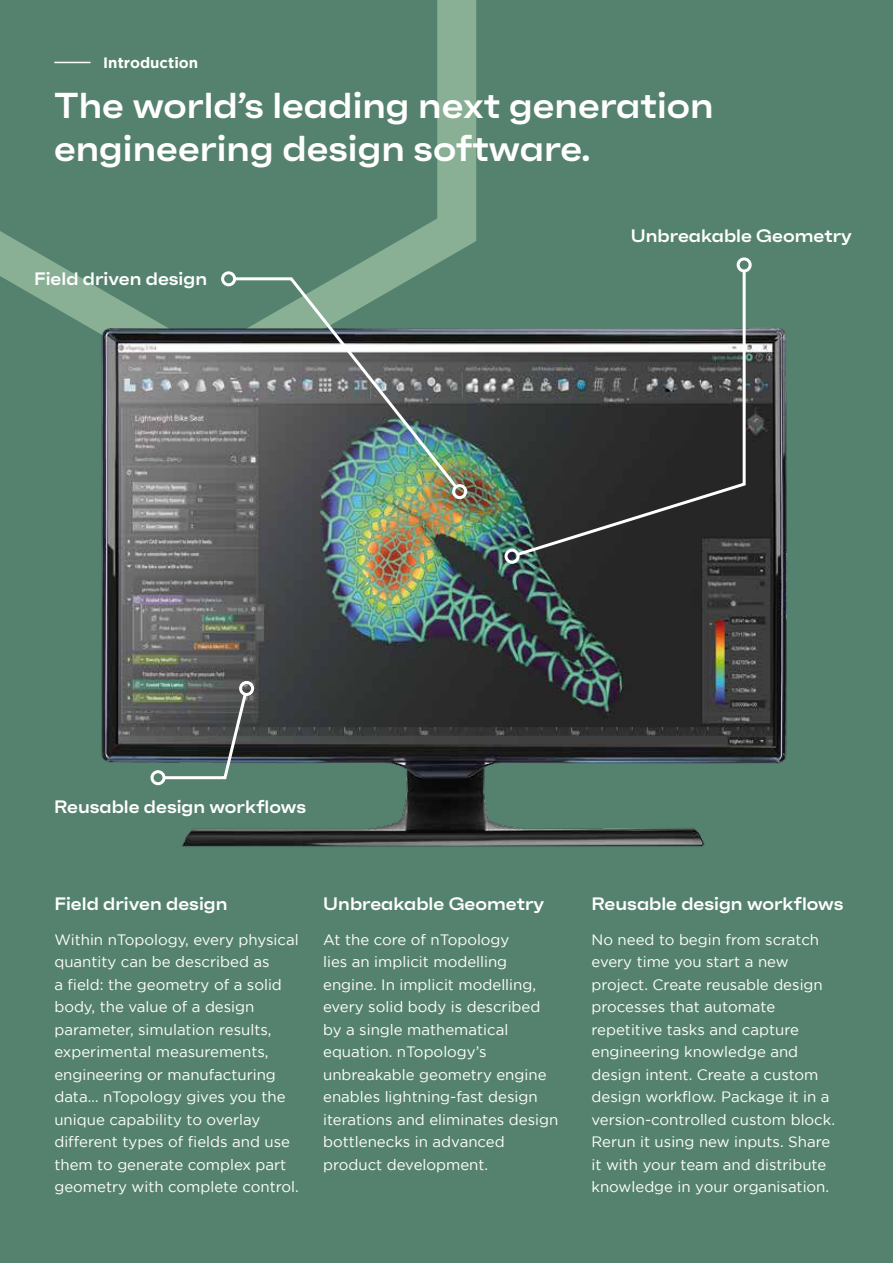
<style>
.page{position:relative;width:893px;height:1263px;background:#55826f}
.page>*{position:absolute;margin:0;border:0;box-sizing:border-box;transform-origin:0 0}
.t1{font:600 expanded 36px/43.2px "Faktum";color:#fff}
.t2{font:600 expanded 18px "Faktum";color:#fff}
.t3{font:15px/22.5px "Gotham";color:#fff}
.t4{font:700 15px "Gotham";color:#fff}
</style>
<div class="page">
<svg style="left:0;top:0;width:477px;height:307px"></svg>
<img style="left:54px;top:261px;width:733px;height:586px">
<hr style="left:54px;top:62px;width:37px;height:1px;background:#fff">
<svg style="left:161px;top:691px;width:88px;height:90px"></svg>
<div style="left:239px;top:681px;width:15px;height:15px;border:3px solid #fff;border-radius:50%"></div>
<div style="left:151px;top:770px;width:15px;height:15px;border:3px solid #fff;border-radius:50%"></div>
<svg style="left:514px;top:268px;width:233px;height:290px"></svg>
<div style="left:505px;top:549px;width:15px;height:15px;border:3px solid #fff;border-radius:50%"></div>
<div style="left:737px;top:257px;width:15px;height:15px;border:3px solid #fff;border-radius:50%"></div>
<img style="left:232px;top:276px;width:228px;height:215px">
<div style="left:452px;top:484px;width:15px;height:15px;border:3px solid #fff;border-radius:50%"></div>
<div style="left:221px;top:271px;width:15px;height:15px;border:3px solid #fff;border-radius:50%"></div>
<p class="t4" style="left:103px;top:57px;width:96px">Introduction</p>
<h1 class="t1" style="left:54px;top:86px;width:661px">The world’s leading next generation engineering design software.</h1>
<p class="t2" style="left:34px;top:271px;width:175px">Field driven design</p>
<p class="t2" style="left:631px;top:229px;width:223px">Unbreakable Geometry</p>
<p class="t2" style="left:54px;top:800px;width:254px">Reusable design workflows</p>
<p class="t2" style="left:54px;top:897px;width:175px">Field driven design</p>
<p class="t3" style="left:54px;top:929px;width:246px">Within nTopology, every physical quantity can be described as<br>a field: the geometry of a solid body, the value of a design parameter, simulation results, experimental measurements, engineering or manufacturing data… nTopology gives you the unique capability to overlay different types of fields and use them to generate complex part geometry with complete control.</p>
<p class="t2" style="left:323px;top:897px;width:223px">Unbreakable Geometry</p>
<p class="t3" style="left:323px;top:929px;width:237px">At the core of nTopology<br>lies an implicit modelling engine. In implicit modelling, every solid body is described by a single mathematical equation. nTopology’s unbreakable geometry engine enables lightning-fast design iterations and eliminates design bottlenecks in advanced product development.</p>
<p class="t2" style="left:591px;top:897px;width:254px">Reusable design workflows</p>
<p class="t3" style="left:591px;top:929px;width:245px">No need to begin from scratch every time you start a new project. Create reusable design processes that automate repetitive tasks and capture engineering knowledge and design intent. Create a custom design workflow. Package it in a version-controlled custom block.<br>Rerun it using new inputs. Share it with your team and distribute knowledge in your organisation.</p>
</div>
